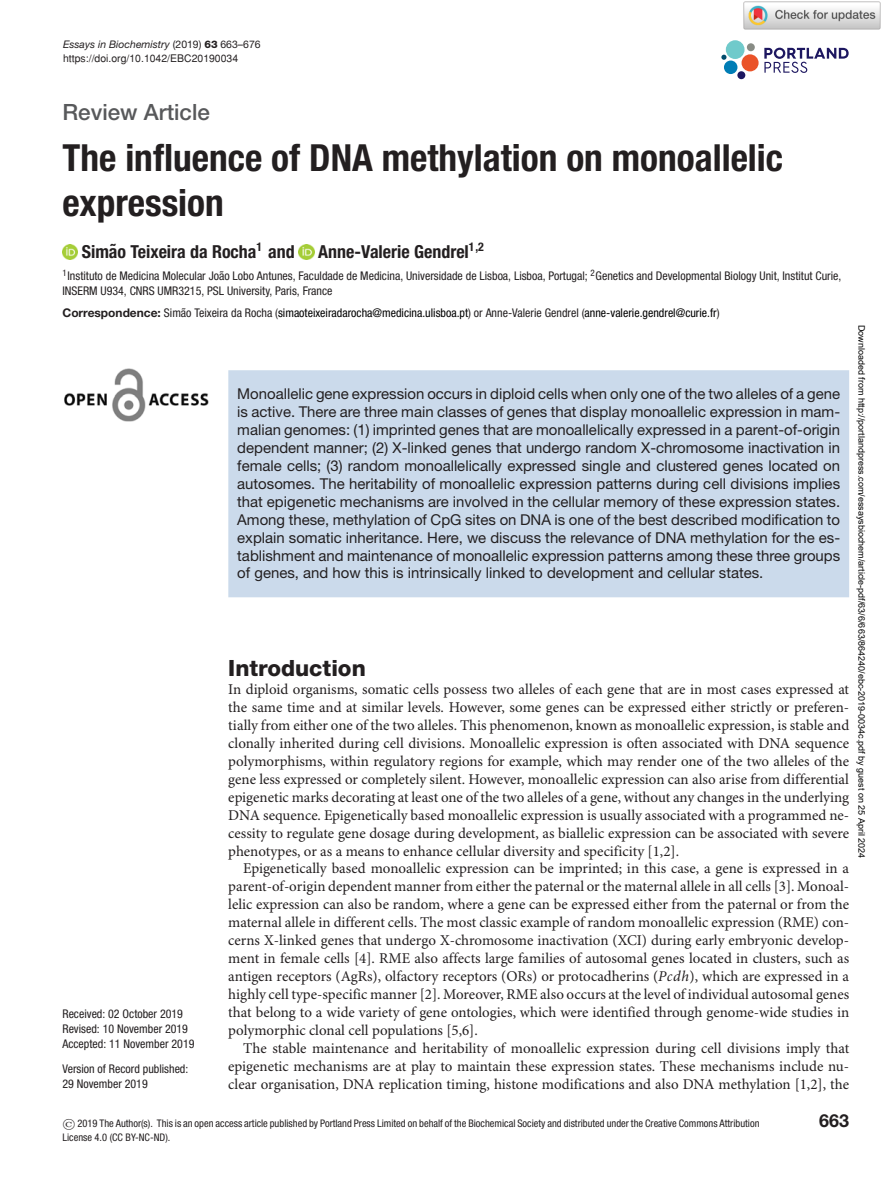
<style>
.page{position:relative;width:893px;height:1183px;background:#fff}
.page>*{position:absolute;margin:0;border:0;box-sizing:border-box;transform-origin:0 0}
.t1{font:700 condensed 37.35px/44.8px "Helvetica Neue LT Std";color:#231f20}
.t2{font:500 22.35px "Helvetica Neue LT Std";color:#58595b}
.t3{font:800 22.35px "Helvetica Neue LT Std";color:#231f20}
.t4{font:700 condensed 18px "Helvetica Neue LT Std";color:#231f20}
.t5{font:700 18px "Helvetica Neue LT Std";color:#231f20}
.t6{font:15px/18px "Minion Pro";color:#231f20;text-align:justify}
.t7{font:15px/18px "Helvetica Neue LT Std";color:#231f20;text-align:justify}
.t8{font:condensed 12px/15px "Helvetica Neue LT Std";color:#231f20}
.t9{font:condensed 12px "Helvetica Neue LT Std";color:#000}
.t10{font:condensed 10.5px/13.5px "Helvetica Neue LT Std";color:#231f20}
.t11{font:italic 10.5px "Helvetica Neue LT Std";color:#231f20}
.t12{font:10.5px "Helvetica";color:#231f20}
.t13{font:9px "Arial";color:#000}
.s1{font-style:normal}
.s2{font-weight:800;font-style:normal}
.s3{font-weight:700;font-stretch:normal;color:#231f20}
.s4{color:#231f20}
.s5{font-style:italic}
.s6{font-family:"SFRM0700";font-stretch:normal}
</style>
<div class="page">
<svg style="left:764px;top:48px;width:85px;height:25px"></svg>
<div style="left:726px;top:40px;width:18px;height:19px;background:#70cacb;border-radius:50%"></div>
<div style="left:741px;top:54px;width:18px;height:17px;background:#ea5329;border-radius:50%"></div>
<div style="left:724px;top:60px;width:13px;height:14px;background:#007db5;border-radius:50%"></div>
<div style="left:737px;top:71px;width:8px;height:8px;background:#1d1760;border-radius:50%"></div>
<div style="left:747px;top:43px;width:8px;height:8px;background:#888c85;border-radius:50%"></div>
<svg style="left:721px;top:55px;width:5px;height:5px"></svg>
<img style="left:62px;top:244px;width:16px;height:15px">
<img style="left:299px;top:244px;width:15px;height:15px">
<img style="left:64px;top:368px;width:145px;height:53px">
<div style="left:228px;top:370px;width:621px;height:227px;background:#cbdaeb"></div>
<img style="left:743px;top:1px;width:138px;height:29px">
<p class="t11" style="left:63px;top:40px;width:199px">Essays in Biochemistry <span class="s1">(2019)</span> <span class="s2">63</span> <span class="s1">663–676</span></p>
<p class="t12" style="left:63px;top:54px;width:177px">https://doi.org/10.1042/EBC20190034</p>
<h2 class="t2" style="left:62px;top:104px;width:149px">Review Article</h2>
<h1 class="t1" style="left:62px;top:138px;width:722px">The influence of DNA methylation on monoallelic expression</h1>
<p class="t4" style="left:82px;top:244px;width:214px">Simao Teixeira da Rocha<sup>1</sup> and</p>
<p class="t4" style="left:111px;top:244px;width:5px">˜</p>
<p class="t4" style="left:318px;top:244px;width:167px">Anne-Valerie Gendrel<sup>1,2</sup></p>
<p class="t8" style="left:62px;top:269px;width:780px"><sup>1</sup>Instituto de Medicina Molecular Joao Lobo Antunes, Faculdade de Medicina, Universidade de Lisboa, Lisboa, Portugal; <sup>2</sup>Genetics and Developmental Biology Unit, Institut Curie,</p>
<p class="t8" style="left:62px;top:269px;width:272px;text-indent:158px">˜<br>INSERM U934, CNRS UMR3215, PSL University, Paris, France</p>
<p class="t9" style="left:62px;top:308px;width:659px"><span class="s3">Correspondence:</span> <span class="s4">Simao Teixeira da Rocha (</span>simaoteixeiradarocha@medicina.ulisboa.pt<span class="s4">) or Anne-Valerie Gendrel (</span>anne-valerie.gendrel@curie.fr<span class="s4">)</span></p>
<p class="t8" style="left:182px;top:306px;width:4px">˜</p>
<p class="t13" style="left:865px;top:325px;width:535px;rotate:90deg">Downloaded from http://portlandpress.com/essaysbiochem/article-pdf/63/6/663/864240/ebc-2019-0034c.pdf by guest on 25 April 2024</p>
<p class="t7" style="left:237px;top:386px;width:604px">Monoallelic gene expression occurs in diploid cells when only one of the two alleles of a gene is active. There are three main classes of genes that display monoallelic expression in mam&shy;malian genomes: (1) imprinted genes that are monoallelically expressed in a parent-of-origin dependent manner; (2) X-linked genes that undergo random X-chromosome inactivation in female cells; (3) random monoallelically expressed single and clustered genes located on autosomes. The heritability of monoallelic expression patterns during cell divisions implies that epigenetic mechanisms are involved in the cellular memory of these expression states.<br>Among these, methylation of CpG sites on DNA is one of the best described modification to explain somatic inheritance. Here, we discuss the relevance of DNA methylation for the es&shy;tablishment and maintenance of monoallelic expression patterns among these three groups of genes, and how this is intrinsically linked to development and cellular states.</p>
<h2 class="t3" style="left:228px;top:659px;width:139px">Introduction</h2>
<p class="t6" style="left:228px;top:681px;width:622px">In diploid organisms, somatic cells possess two alleles of each gene that are in most cases expressed at the same time and at similar levels. However, some genes can be expressed either strictly or preferen&shy;tially from either one of the two alleles. This phenomenon, known as monoallelic expression, is stable and clonally inherited during cell divisions. Monoallelic expression is often associated with DNA sequence polymorphisms, within regulatory regions for example, which may render one of the two alleles of the gene less expressed or completely silent. However, monoallelic expression can also arise from differential epigenetic marks decorating at least one of the two alleles of a gene, without any changes in the underlying DNA sequence. Epigenetically based monoallelic expression is usually associated with a programmed ne&shy;cessity to regulate gene dosage during development, as biallelic expression can be associated with severe phenotypes, or as a means to enhance cellular diversity and specificity [1,2].</p>
<p class="t6" style="left:228px;top:860px;width:622px;text-indent:15px">Epigenetically based monoallelic expression can be imprinted; in this case, a gene is expressed in a parent-of-origin dependent manner from either the paternal or the maternal allele in all cells [3]. Monoal&shy;lelic expression can also be random, where a gene can be expressed either from the paternal or from the maternal allele in different cells. The most classic example of random monoallelic expression (RME) con&shy;cerns X-linked genes that undergo X-chromosome inactivation (XCI) during early embryonic develop&shy;ment in female cells [4]. RME also affects large families of autosomal genes located in clusters, such as antigen receptors (AgRs), olfactory receptors (ORs) or protocadherins (<span class="s5">Pcdh</span>), which are expressed in a highly cell type-specific manner [2]. Moreover, RME also occurs at the level of individual autosomal genes that belong to a wide variety of gene ontologies, which were identified through genome-wide studies in polymorphic clonal cell populations [5,6].</p>
<p class="t6" style="left:228px;top:1040px;width:622px;text-indent:15px">The stable maintenance and heritability of monoallelic expression during cell divisions imply that epigenetic mechanisms are at play to maintain these expression states. These mechanisms include nu&shy;clear organisation, DNA replication timing, histone modifications and also DNA methylation [1,2], the</p>
<p class="t10" style="left:62px;top:1117px;width:698px"><span class="s6">©</span> 2019 The Author(s). This is an open access article published by Portland Press Limited on behalf of the Biochemical Society and distributed under the Creative Commons Attribution<br>License 4.0 (CC BY-NC-ND).</p>
<p class="t5" style="left:819px;top:1113px;width:31px">663</p>
<p class="t8" style="left:62px;top:1006px;width:133px">Received: 02 October 2019<br>Revised: 10 November 2019<br>Accepted: 11 November 2019</p>
<p class="t8" style="left:62px;top:1062px;width:127px">Version of Record published:<br>29 November 2019</p>
</div>
